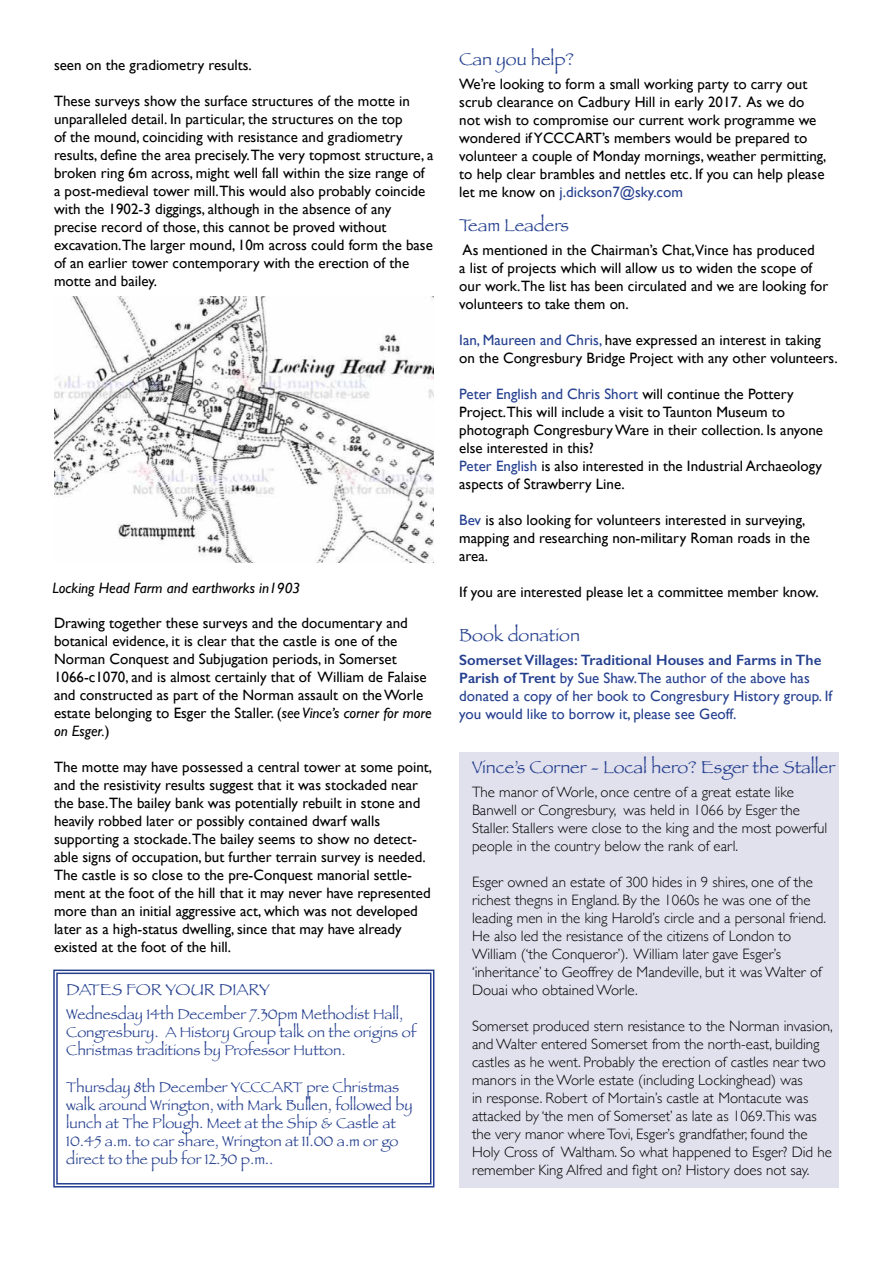
<style>
.page{position:relative;width:893px;height:1263px;background:#fff}
.page>*{position:absolute;margin:0;border:0;box-sizing:border-box;transform-origin:0 0}
.t1{font:18px "Papyrus";color:#25408f}
.t2{font:16.5px "Papyrus";color:#25408f}
.t3{font:15px/18px "Gill Sans";color:#000}
.t4{font:300 15px/18px "Gill Sans";color:#000}
.t5{font:15px/18px "Papyrus";color:#25408f}
.t6{font:15px/18px "Gill Sans";color:#25408f}
.t7{font:italic 15px "Gill Sans";color:#000}
.s1{font-style:italic}
.s2{color:#25408f}
.s3{font-weight:600}
</style>
<div class="page">
<img style="left:54px;top:297px;width:380px;height:266px">
<div style="left:459px;top:752px;width:380px;height:435px;background:#e1e0ed"></div>
<svg style="left:53px;top:969px;width:382px;height:219px"></svg>
<div style="left:56px;top:972px;width:375px;height:212px;border:1px solid #25408f"></div>
<p class="t3" style="left:54px;top:56px;width:199px">seen on the gradiometry results.</p>
<p class="t3" style="left:54px;top:92px;width:381px">These surveys show the surface structures of the motte in unparalleled detail. In particular, the structures on the top<br>of the mound, coinciding with resistance and gradiometry results, define the area precisely.The very topmost structure, a broken ring 6m across, might well fall within the size range of a post-medieval tower mill.This would also probably coincide with the 1902-3 diggings, although in the absence of any precise record of those, this cannot be proved without excavation.The larger mound, 10m across could form the base of an earlier tower contemporary with the erection of the motte and bailey.</p>
<p class="t7" style="left:52px;top:579px;width:249px">Locking Head Farm and earthworks in1903</p>
<p class="t3" style="left:54px;top:614px;width:379px">Drawing together these surveys and the documentary and botanical evidence, it is clear that the castle is one of the Norman Conquest and Subjugation periods, in Somerset 1066-c1070, and is almost certainly that of William de Falaise and constructed as part of the Norman assault on the Worle estate belonging to Esger the Staller. (<span class="s1">see Vince’s corner for more on Esger.</span>)</p>
<p class="t3" style="left:54px;top:758px;width:380px">The motte may have possessed a central tower at some point, and the resistivity results suggest that it was stockaded near the base.The bailey bank was potentially rebuilt in stone and heavily robbed later or possibly contained dwarf walls supporting a stockade.The bailey seems to show no detect&shy;able signs of occupation, but further terrain survey is needed.<br>The castle is so close to the pre-Conquest manorial settle&shy;ment at the foot of the hill that it may never have represented more than an initial aggressive act, which was not developed later as a high-status dwelling, since that may have already existed at the foot of the hill.</p>
<p class="t2" style="left:66px;top:980px;width:205px">DATES FOR YOUR DIARY</p>
<p class="t5" style="left:66px;top:1005px;width:352px">Wednesday 14th December 7.30pm Methodist Hall,<br>Congresbury. A History Group talk on the origins of<br>Christmas traditions by Professor Hutton.</p>
<p class="t5" style="left:66px;top:1077px;width:348px">Thursday 8th December YCCCART pre Christmas walk around Wrington, with Mark Bullen, followed by lunch at The Plough. Meet at the Ship &amp; Castle at 10.45 a.m. to car share, Wrington at 11.00 a.m or go direct to the pub for 12.30 p.m..</p>
<p class="t1" style="left:459px;top:48px;width:117px">Can you help?</p>
<p class="t3" style="left:459px;top:75px;width:369px">We’re looking to form a small working party to carry out scrub clearance on Cadbury Hill in early 2017. As we do not wish to compromise our current work programme we wondered if YCCCART’s members would be prepared to volunteer a couple of Monday mornings, weather permitting, to help clear brambles and nettles etc. If you can help please let me know on <span class="s2">j.dickson7@sky.com</span></p>
<p class="t1" style="left:459px;top:214px;width:111px">Team Leaders</p>
<p class="t3" style="left:459px;top:240px;width:370px">As mentioned in the Chairman’s Chat,Vince has produced<br>a list of projects which will allow us to widen the scope of our work.The list has been circulated and we are looking for volunteers to take them on.</p>
<p class="t3" style="left:459px;top:330px;width:380px"><span class="s2">Ian, Maureen and Chris,</span> have expressed an interest in taking on the Congresbury Bridge Project with any other volunteers.</p>
<p class="t3" style="left:459px;top:384px;width:365px"><span class="s2">Peter English and Chris Short</span> will continue the Pottery Project.This will include a visit to Taunton Museum to photograph Congresbury Ware in their collection. Is anyone else interested in this?<br><span class="s2">Peter English</span> is also interested in the Industrial Archaeology aspects of Strawberry Line.</p>
<p class="t3" style="left:459px;top:510px;width:352px"><span class="s2">Bev</span> is also looking for volunteers interested in surveying, mapping and researching non-military Roman roads in the area.</p>
<p class="t3" style="left:459px;top:582px;width:361px">If you are interested please let a committee member know.</p>
<p class="t1" style="left:459px;top:624px;width:122px">Book donation</p>
<p class="t6" style="left:459px;top:650px;width:374px"><span class="s3">Somerset Villages: Traditional Houses and Farms in The Parish of Trent</span> by Sue Shaw.The author of the above has donated a copy of her book to Congresbury History group. If you would like to borrow it, please see Geoff.</p>
<p class="t1" style="left:472px;top:756px;width:365px">Vince’s Corner - Local hero? Esger the Staller</p>
<p class="t4" style="left:472px;top:782px;width:357px">The manor of Worle, once centre of a great estate like Banwell or Congresbury, was held in 1066 by Esger the Staller. Stallers were close to the king and the most powerful people in the country below the rank of earl.</p>
<p class="t4" style="left:472px;top:872px;width:355px">Esger owned an estate of 300 hides in 9 shires, one of the richest thegns in England. By the 1060s he was one of the leading men in the king Harold’s circle and a personal friend.<br>He also led the resistance of the citizens of London to William (‘the Conqueror’). William later gave Esger’s ‘inheritance’ to Geoffrey de Mandeville, but it was Walter of Douai who obtained Worle.</p>
<p class="t4" style="left:472px;top:1016px;width:362px">Somerset produced stern resistance to the Norman invasion, and Walter entered Somerset from the north-east, building castles as he went. Probably the erection of castles near two manors in the Worle estate (including Lockinghead) was<br>in response. Robert of Mortain’s castle at Montacute was attacked by ‘the men of Somerset’ as late as 1069.This was the very manor where Tovi, Esger’s grandfather, found the Holy Cross of Waltham. So what happened to Esger? Did he remember King Alfred and fight on? History does not say.</p>
</div>
